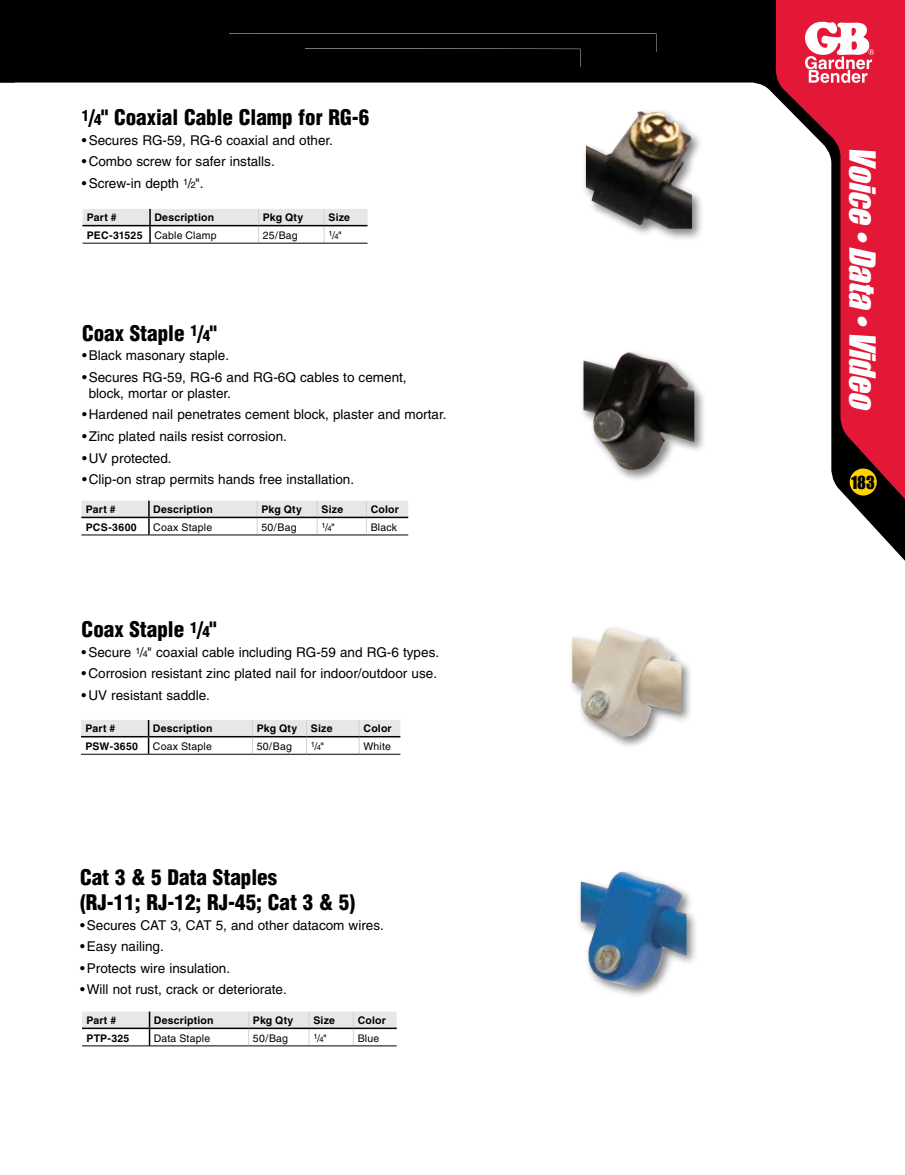
<style>
.page{position:relative;width:905px;height:1175px;background:#fff}
.page>*{position:absolute;margin:0;border:0;box-sizing:border-box;transform-origin:0 0}
.t1{font:italic 33px "Impact";color:#fff}
.t2{font:900 condensed 21px/25.2px "Helvetica";color:#000}
.t3{font:16.5px "Impact";color:#000}
.t4{font:13.5px/16.2px "Helvetica";color:#000}
.t5{font:700 10.5px "Helvetica";letter-spacing:.02em;color:#000}
.t6{font:10.5px "Helvetica";letter-spacing:.02em;color:#000}
.t7{font:7.5px "Helvetica";color:#000}
.s1{font-size:15px}
.s2{font-size:9px}
.s3{font-weight:700}
.s4{font-size:10.5px}
</style>
<div class="page">
<svg style="left:0;top:0;width:904px;height:560px"></svg>
<div style="left:766px;top:0;width:138px;height:520px;background:#000;opacity:.4"></div>
<svg style="left:776px;top:0;width:128px;height:510px;fill:#e31837"></svg>
<svg style="left:803px;top:20px;width:71px;height:63px"></svg>
<div style="left:849px;top:468px;width:27px;height:27px;background:#ffd200;border-radius:50%"></div>
<svg style="left:82px;top:209px;width:285px;height:34px"></svg>
<hr style="left:82px;top:243px;width:68px;height:1px;background:#000">
<hr style="left:150px;top:243px;width:108px;height:1px;background:#000">
<hr style="left:258px;top:243px;width:66px;height:1px;background:#000">
<hr style="left:324px;top:243px;width:43px;height:1px;background:#000">
<hr style="left:82px;top:225px;width:68px;height:1px;background:#000">
<hr style="left:150px;top:225px;width:108px;height:1px;background:#000">
<hr style="left:258px;top:225px;width:66px;height:1px;background:#000">
<hr style="left:324px;top:225px;width:43px;height:1px;background:#000">
<div style="left:581px;top:107px;width:123px;height:134px;background:#000;opacity:.5"></div>
<img style="left:586px;top:111px;width:106px;height:118px">
<svg style="left:81px;top:500px;width:327px;height:34px"></svg>
<hr style="left:81px;top:534px;width:68px;height:1px;background:#000">
<hr style="left:149px;top:534px;width:108px;height:1px;background:#000">
<hr style="left:257px;top:534px;width:60px;height:1px;background:#000">
<hr style="left:317px;top:534px;width:49px;height:1px;background:#000">
<hr style="left:366px;top:534px;width:42px;height:1px;background:#000">
<hr style="left:81px;top:516px;width:68px;height:2px;background:#000">
<hr style="left:149px;top:516px;width:108px;height:2px;background:#000">
<hr style="left:257px;top:516px;width:60px;height:2px;background:#000">
<hr style="left:317px;top:516px;width:49px;height:2px;background:#000">
<hr style="left:366px;top:516px;width:42px;height:2px;background:#000">
<div style="left:579px;top:348px;width:127px;height:134px;background:#000;opacity:.5"></div>
<img style="left:583px;top:352px;width:111px;height:120px">
<svg style="left:81px;top:720px;width:319px;height:34px"></svg>
<hr style="left:81px;top:736px;width:67px;height:1px;background:#000">
<hr style="left:148px;top:736px;width:104px;height:1px;background:#000">
<hr style="left:252px;top:736px;width:54px;height:1px;background:#000">
<hr style="left:306px;top:736px;width:53px;height:1px;background:#000">
<hr style="left:359px;top:736px;width:41px;height:1px;background:#000">
<hr style="left:81px;top:754px;width:67px;height:1px;background:#000">
<hr style="left:148px;top:754px;width:104px;height:1px;background:#000">
<hr style="left:252px;top:754px;width:54px;height:1px;background:#000">
<hr style="left:306px;top:754px;width:53px;height:1px;background:#000">
<hr style="left:359px;top:754px;width:41px;height:1px;background:#000">
<div style="left:568px;top:624px;width:125px;height:124px;background:#000;opacity:.5"></div>
<img style="left:572px;top:628px;width:109px;height:108px">
<svg style="left:82px;top:1011px;width:315px;height:34px"></svg>
<hr style="left:82px;top:1045px;width:67px;height:1px;background:#000">
<hr style="left:149px;top:1045px;width:100px;height:1px;background:#000">
<hr style="left:249px;top:1045px;width:60px;height:1px;background:#000">
<hr style="left:309px;top:1045px;width:44px;height:1px;background:#000">
<hr style="left:353px;top:1045px;width:44px;height:1px;background:#000">
<hr style="left:82px;top:1027px;width:67px;height:2px;background:#000">
<hr style="left:149px;top:1027px;width:100px;height:2px;background:#000">
<hr style="left:249px;top:1027px;width:60px;height:2px;background:#000">
<hr style="left:309px;top:1027px;width:44px;height:2px;background:#000">
<hr style="left:353px;top:1027px;width:44px;height:2px;background:#000">
<div style="left:576px;top:867px;width:122px;height:131px;background:#000;opacity:.5"></div>
<img style="left:580px;top:871px;width:106px;height:117px">
<div style="left:229px;top:34px;width:427px;height:33px;background:#000"></div>
<h2 class="t2" style="left:82px;top:104px;width:289px"><sup>1</sup>/<span class="s1">4</span>" Coaxial Cable Clamp for RG-6</h2>
<p class="t4" style="left:82px;top:132px;width:252px">•Secures RG-59, RG-6 coaxial and other.</p>
<p class="t4" style="left:82px;top:153px;width:194px">• Combo screw for safer installs.</p>
<p class="t4" style="left:82px;top:175px;width:123px">•Screw-in depth <sup>1</sup>/<span class="s2">2</span>".</p>
<p class="t5" style="left:87px;top:211px;width:31px">Part #</p>
<p class="t5" style="left:154px;top:211px;width:61px">Description</p>
<p class="t5" style="left:263px;top:211px;width:42px">Pkg Qty</p>
<p class="t5" style="left:328px;top:211px;width:23px">Size</p>
<p class="t6" style="left:87px;top:229px;width:131px"><span class="s3">PEC-31525</span> Cable Clamp</p>
<p class="t6" style="left:263px;top:229px;width:36px">25/Bag</p>
<p class="t7" style="left:328px;top:230px;width:15px">1<span class="s4">/</span>4<span class="s4">"</span></p>
<h2 class="t2" style="left:82px;top:320px;width:136px">Coax Staple <sup>1</sup>/<span class="s1">4</span>"</h2>
<p class="t4" style="left:82px;top:347px;width:149px">•Black masonary staple.</p>
<p class="t4" style="left:89px;top:369px;width:319px;text-indent:-7px">•Secures RG-59, RG-6 and RG-6Q cables to cement, block, mortar or plaster.</p>
<p class="t4" style="left:82px;top:406px;width:366px">• Hardened nail penetrates cement block, plaster and mortar.</p>
<p class="t4" style="left:82px;top:428px;width:206px">•Zinc plated nails resist corrosion.</p>
<p class="t4" style="left:82px;top:450px;width:91px">• UV protected.</p>
<p class="t4" style="left:82px;top:471px;width:273px">• Clip-on strap permits hands free installation.</p>
<p class="t5" style="left:86px;top:503px;width:31px">Part #</p>
<p class="t5" style="left:153px;top:503px;width:61px">Description</p>
<p class="t5" style="left:261px;top:503px;width:42px">Pkg Qty</p>
<p class="t5" style="left:321px;top:503px;width:23px">Size</p>
<p class="t5" style="left:371px;top:503px;width:30px">Color</p>
<p class="t5" style="left:86px;top:520px;width:53px">PCS-3600</p>
<p class="t6" style="left:153px;top:521px;width:60px">Coax Staple</p>
<p class="t6" style="left:261px;top:521px;width:37px">50/Bag</p>
<p class="t7" style="left:321px;top:522px;width:15px">1<span class="s4">/</span>4<span class="s4">"</span></p>
<p class="t6" style="left:371px;top:521px;width:28px">Black</p>
<h2 class="t2" style="left:82px;top:616px;width:136px">Coax Staple <sup>1</sup>/<span class="s1">4</span>"</h2>
<p class="t4" style="left:82px;top:644px;width:359px">•Secure <sup>1</sup>/<span class="s2">4</span>" coaxial cable including RG-59 and RG-6 types.</p>
<p class="t4" style="left:82px;top:665px;width:357px">• Corrosion resistant zinc plated nail for indoor/outdoor use.</p>
<p class="t4" style="left:82px;top:687px;width:130px">• UV resistant saddle.</p>
<p class="t5" style="left:85px;top:722px;width:31px">Part #</p>
<p class="t5" style="left:153px;top:722px;width:61px">Description</p>
<p class="t5" style="left:257px;top:722px;width:42px">Pkg Qty</p>
<p class="t5" style="left:311px;top:722px;width:23px">Size</p>
<p class="t5" style="left:363px;top:722px;width:30px">Color</p>
<p class="t5" style="left:85px;top:739px;width:54px">PSW-3650</p>
<p class="t6" style="left:153px;top:740px;width:60px">Coax Staple</p>
<p class="t6" style="left:257px;top:740px;width:37px">50/Bag</p>
<p class="t7" style="left:311px;top:741px;width:15px">1<span class="s4">/</span>4<span class="s4">"</span></p>
<p class="t6" style="left:363px;top:740px;width:29px">White</p>
<h2 class="t2" style="left:80px;top:864px;width:276px">Cat 3 &amp; 5 Data Staples<br>(RJ-11; RJ-12; RJ-45; Cat 3 &amp; 5)</h2>
<p class="t4" style="left:80px;top:916px;width:305px">•Secures CAT 3, CAT 5, and other datacom wires.</p>
<p class="t4" style="left:80px;top:938px;width:85px">•Easy nailing.</p>
<p class="t4" style="left:80px;top:960px;width:152px">•Protects wire insulation.</p>
<p class="t4" style="left:80px;top:981px;width:208px">•Will not rust, crack or deteriorate.</p>
<p class="t5" style="left:86px;top:1014px;width:31px">Part #</p>
<p class="t5" style="left:154px;top:1014px;width:61px">Description</p>
<p class="t5" style="left:253px;top:1014px;width:42px">Pkg Qty</p>
<p class="t5" style="left:313px;top:1014px;width:23px">Size</p>
<p class="t5" style="left:358px;top:1014px;width:30px">Color</p>
<p class="t5" style="left:86px;top:1031px;width:45px">PTP-325</p>
<p class="t6" style="left:154px;top:1031px;width:58px">Data Staple</p>
<p class="t6" style="left:253px;top:1031px;width:37px">50/Bag</p>
<p class="t7" style="left:313px;top:1033px;width:15px">1<span class="s4">/</span>4<span class="s4">"</span></p>
<p class="t6" style="left:358px;top:1031px;width:23px">Blue</p>
<h1 class="t1" style="left:888px;top:146px;width:273px;rotate:90deg">Voice•Data•Video</h1>
<p class="t3" style="left:851px;top:469px;width:25px">183</p>
</div>
